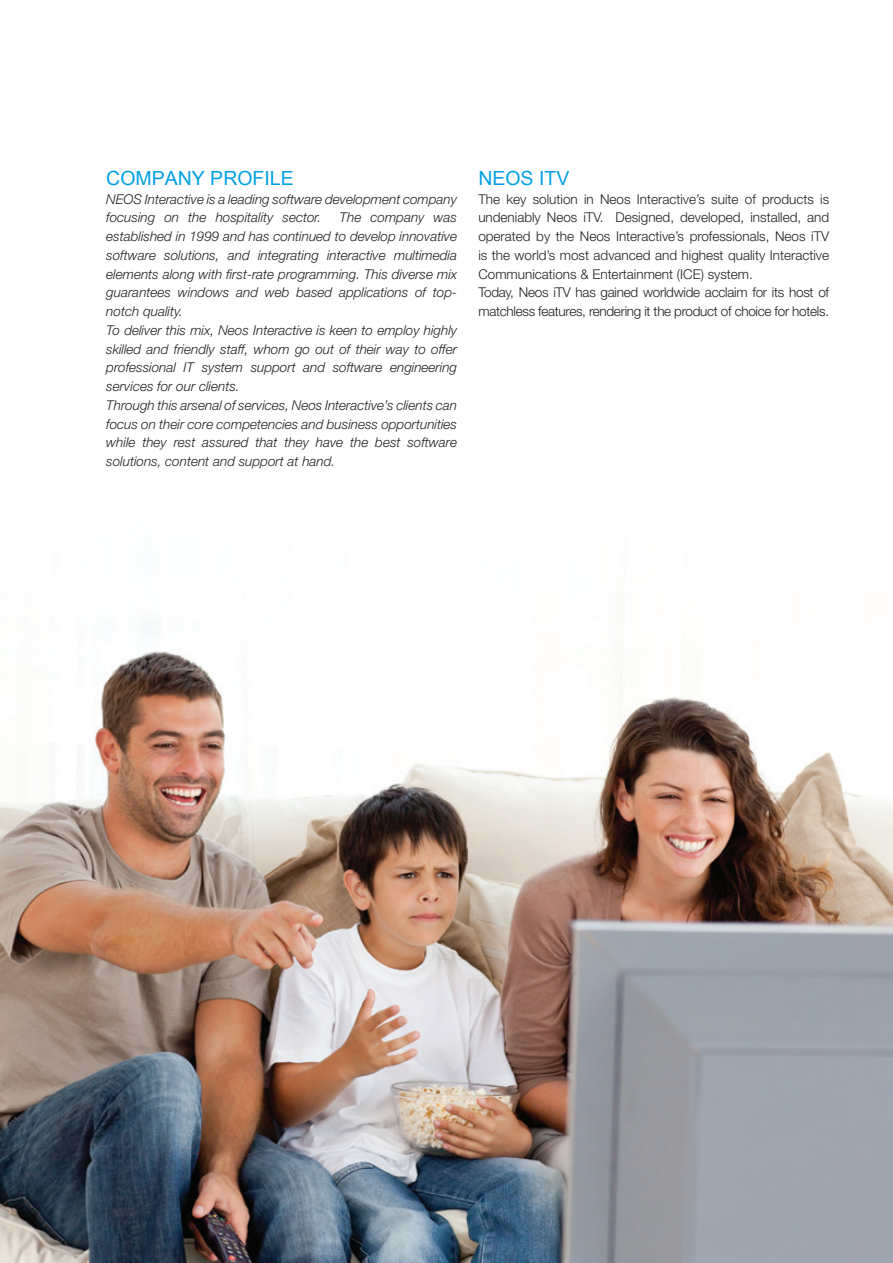
<style>
.page{position:relative;width:893px;height:1263px;background:#fff}
.page>*{position:absolute;margin:0;border:0;box-sizing:border-box;transform-origin:0 0}
.t1{font:19.5px "Arial Unicode MS";color:#00a1e3}
.t2{font:italic 300 13.5px/18.8px "Helvetica Neue";color:#231f20}
.t3{font:300 13.5px/18.8px "Helvetica Neue";color:#231f20}
</style>
<div class="page">
<img style="left:0;top:649px;width:893px;height:614px">
<h1 class="t1" style="left:106px;top:164px;width:189px">COMPANY PROFILE</h1>
<p class="t2" style="left:106px;top:189px;width:352px">NEOS Interactive is a leading software development company focusing on the hospitality sector.</p>
<p class="t2" style="left:106px;top:208px;width:352px;text-indent:233px">The company was established in 1999 and has continued to develop innovative software solutions, and integrating interactive multimedia elements along with first-rate programming. This diverse mix guarantees windows and web based applications of top&shy;notch quality.<br>To deliver this mix, Neos Interactive is keen to employ highly skilled and friendly staff, whom go out of their way to offer professional IT system support and software engineering services for our clients.<br>Through this arsenal of services, Neos Interactive’s clients can focus on their core competencies and business opportunities while they rest assured that they have the best software solutions, content and support at hand.</p>
<h1 class="t1" style="left:478px;top:164px;width:93px">NEOS ITV</h1>
<p class="t3" style="left:478px;top:189px;width:352px">The key solution in Neos Interactive’s suite of products is undeniably Neos iTV. Designed, developed, installed, and operated by the Neos Interactive’s professionals, Neos iTV is the world’s most advanced and highest quality Interactive Communications &amp; Entertainment (ICE) system.<br>Today, Neos iTV has gained worldwide acclaim for its host of matchless features, rendering it the product of choice for hotels.</p>
</div>
